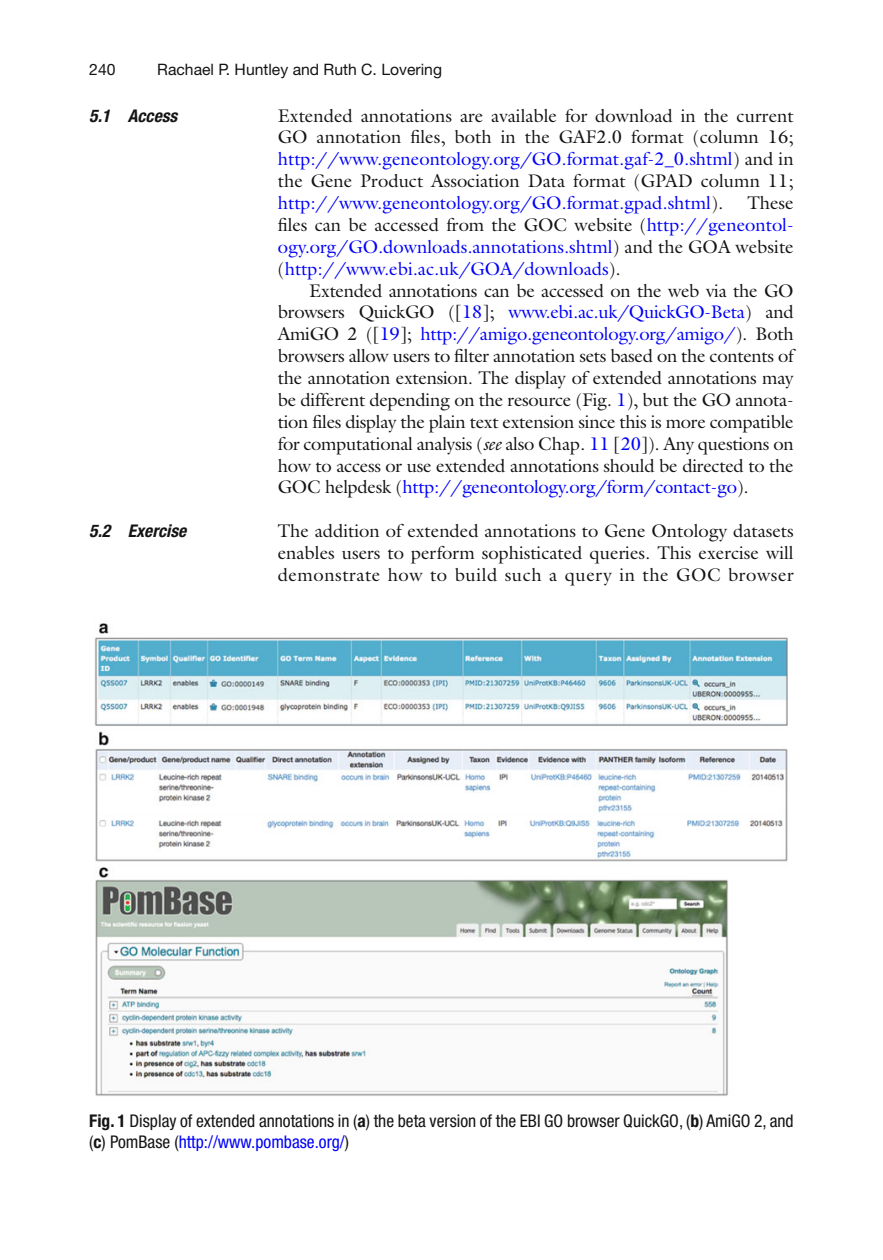
<style>
.page{position:relative;width:883px;height:1260px;background:#fff}
.page>*{position:absolute;margin:0;border:0;box-sizing:border-box;transform-origin:0 0}
.t1{font:18.38px/21.9px "Qrhnsy Galliard";color:#131413;text-align:justify}
.t2{font:18.38px/21.9px "Qrhnsy Galliard";color:#0000fa;text-align:justify}
.t3{font:condensed 17.5px/21px "Xwthcs Helvetica Neue";color:#131413}
.t4{font:italic 700 condensed 17.5px "Hhmcyp Helvetica Neue";color:#131413}
.t5{font:15.75px "Dnstcb Helvetica Neue";color:#131413}
.s1{color:#0000fa}
.s2{color:#131413}
.s3{font-family:"Chymnn Galliard";font-style:italic}
.s4{font-family:"Vqtdbl Helvetica Neue";font-weight:700}
</style>
<div class="page">
<img style="left:95px;top:623px;width:693px;height:473px">
<p class="t5" style="left:89px;top:64px;width:28px">240</p>
<p class="t5" style="left:157px;top:64px;width:286px">Rachael P. Huntley and Ruth C. Lovering</p>
<p class="t4" style="left:89px;top:109px;width:90px">5.1 Access</p>
<p class="t4" style="left:89px;top:525px;width:99px">5.2 Exercise</p>
<p class="t1" style="left:278px;top:106px;width:517px">Extended annotations are available for download in the current GO annotation files, both in the GAF2.0 format (column 16; <span class="s1">http://www.geneontology.org/GO.format.gaf-2_0.shtml</span> ) and in the Gene Product Association Data format (GPAD column 11; <span class="s1">http://www.geneontology.org/GO.format.gpad.shtml</span> ).</p>
<p class="t2" style="left:278px;top:194px;width:517px;text-indent:470px"><span class="s2">These files can be accessed from the GOC website (</span> http://geneontol&shy;ogy.org/GO.downloads.annotations.shtml <span class="s2">) and the GOA website (</span> http://www.ebi.ac.uk/GOA/downloads <span class="s2">).</span></p>
<p class="t1" style="left:278px;top:281px;width:517px;text-indent:32px">Extended annotations can be accessed on the web via the GO browsers QuickGO ([ <span class="s1">18</span>]; <span class="s1">www.ebi.ac.uk/QuickGO-Beta</span> ) and AmiGO 2 ([ <span class="s1">19</span>]; <span class="s1">http://amigo.geneontology.org/amigo/</span> ). Both browsers allow users to filter annotation sets based on the contents of the annotation extension. The display of extended annotations may be different depending on the resource (Fig. <span class="s1">1</span>), but the GO annota&shy;tion files display the plain text extension since this is more compatible for computational analysis ( <span class="s3">see</span> also Chap. <span class="s1">11</span> [ <span class="s1">20</span>]). Any questions on how to access or use extended annotations should be directed to the GOC helpdesk ( <span class="s1">http://geneontology.org/form/contact-go</span> ).</p>
<p class="t1" style="left:278px;top:522px;width:517px">The addition of extended annotations to Gene Ontology datasets enables users to perform sophisticated queries. This exercise will demonstrate how to build such a query in the GOC browser</p>
<p class="t3" style="left:89px;top:1112px;width:706px"><span class="s4">Fig. 1</span> Display of extended annotations in ( <span class="s4">a</span> ) the beta version of the EBI GO browser QuickGO, ( <span class="s4">b</span> ) AmiGO 2, and ( <span class="s4">c</span> ) PomBase (<span class="s1">http://www.pombase.org/</span>)</p>
</div>
